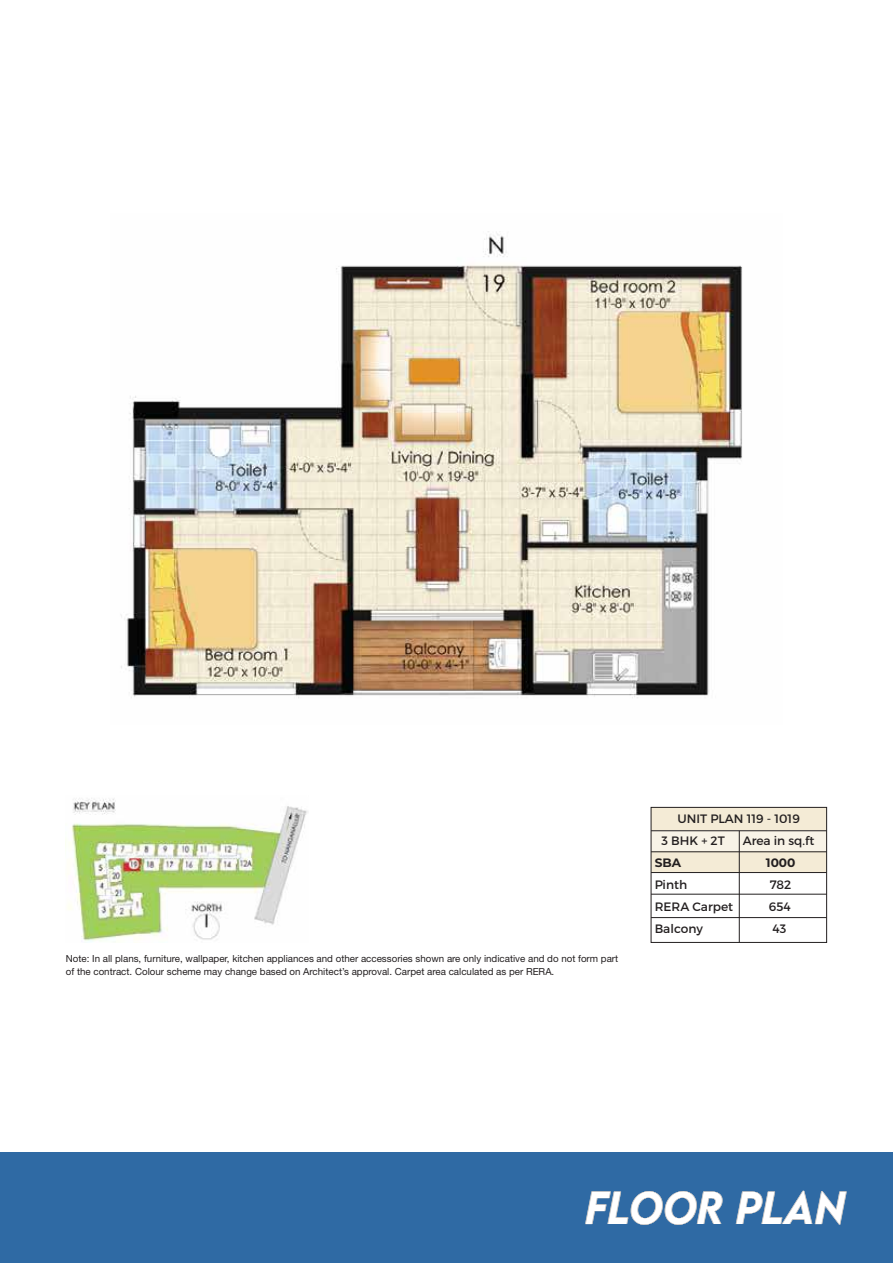
<style>
.page{position:relative;width:893px;height:1263px;background:#fff}
.page>*{position:absolute;margin:0;border:0;box-sizing:border-box;transform-origin:0 0}
.t1{font:italic 500 41.1px "LEMONMILK";color:#fff}
.t2{font:12.15px/21.9px "Montserrat";color:#231f20}
.t3{font:700 12.15px "Montserrat";color:#231f20}
.t4{font:9.75px/12.8px "Helvetica Neue LT Std";color:#231f20}
</style>
<div class="page">
<div style="left:0;top:1153px;width:893px;height:110px;background:#2f6aa4"></div>
<img style="left:121px;top:231px;width:621px;height:467px">
<img style="left:68px;top:798px;width:240px;height:144px">
<div style="left:651px;top:807px;width:176px;height:24px;background:#f4ebd6"></div>
<div style="left:651px;top:831px;width:176px;height:21px;background:#f8f3e7"></div>
<div style="left:651px;top:852px;width:176px;height:21px;background:#f4ebd6"></div>
<div style="left:651px;top:807px;width:176px;height:136px;border:1px solid #231f20"></div>
<hr style="left:651px;top:830px;width:176px;height:1px;background:#231f20">
<hr style="left:651px;top:851px;width:176px;height:1px;background:#231f20">
<hr style="left:651px;top:872px;width:176px;height:1px;background:#231f20">
<hr style="left:651px;top:894px;width:176px;height:1px;background:#231f20">
<hr style="left:651px;top:917px;width:176px;height:1px;background:#231f20">
<hr style="left:739px;top:831px;width:1px;height:111px;background:#231f20">
<p class="t2" style="left:661px;top:808px;width:140px;text-indent:16px">UNIT PLAN 119 - 1019<br>3 BHK + 2T</p>
<p class="t2" style="left:743px;top:830px;width:73px">Area in sq.ft</p>
<p class="t4" style="left:66px;top:952px;width:554px">Note: In all plans, furniture, wallpaper, kitchen appliances and other accessories shown are only indicative and do not form part of the contract. Colour scheme may change based on Architect’s approval. Carpet area calculated as per RERA.</p>
<p class="t3" style="left:655px;top:854px;width:28px">SBA</p>
<p class="t3" style="left:766px;top:854px;width:31px">1000</p>
<p class="t2" style="left:655px;top:874px;width:34px">Pinth</p>
<p class="t2" style="left:770px;top:874px;width:23px">782</p>
<p class="t2" style="left:655px;top:896px;width:80px">RERA Carpet</p>
<p class="t2" style="left:769px;top:896px;width:23px">654</p>
<p class="t2" style="left:655px;top:918px;width:50px">Balcony</p>
<p class="t2" style="left:773px;top:918px;width:15px">43</p>
<h1 class="t1" style="left:585px;top:1181px;width:262px">FLOOR PLAN</h1>
</div>
